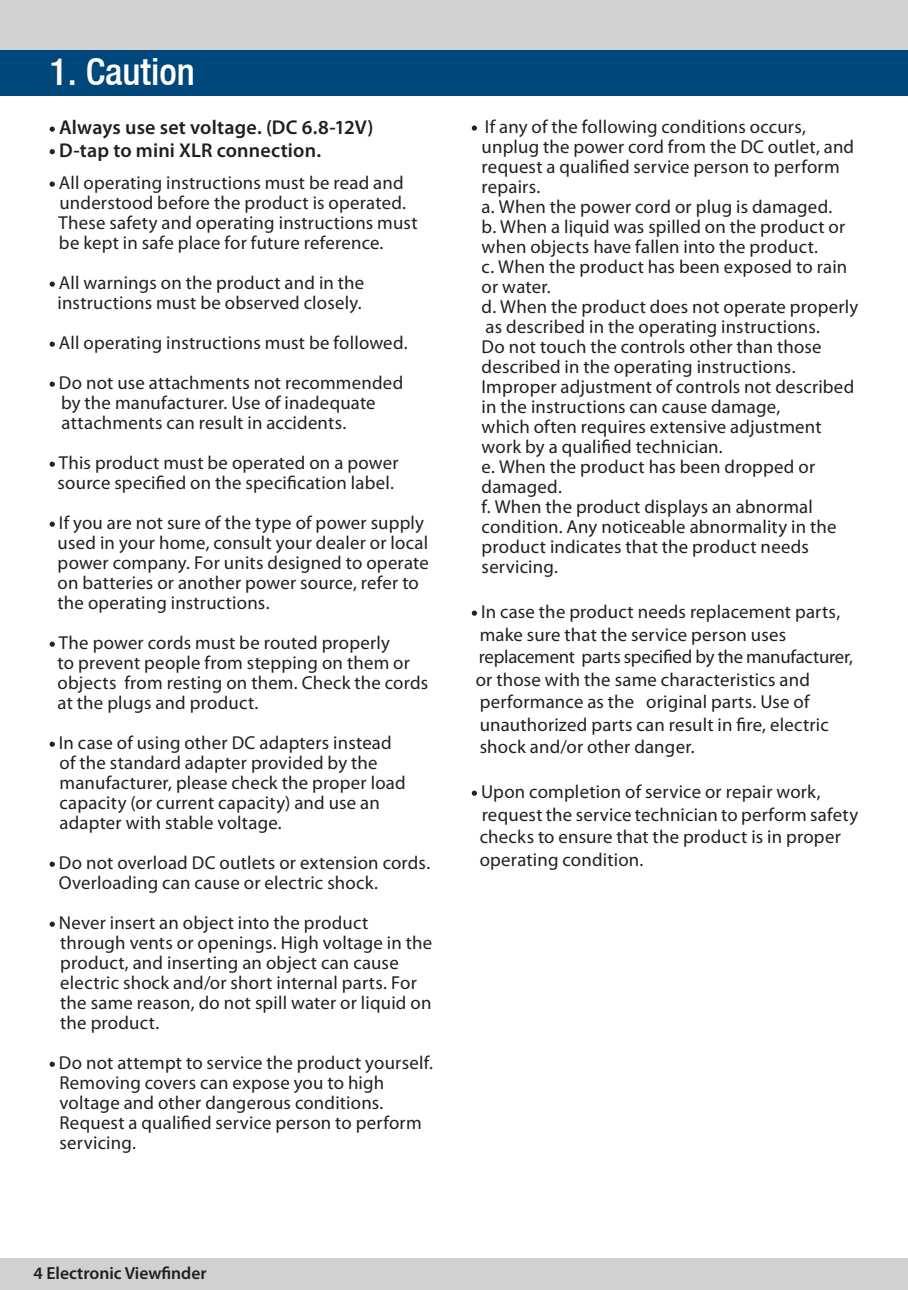
<style>
.page{position:relative;width:908px;height:1290px;background:#fff}
.page>*{position:absolute;margin:0;border:0;box-sizing:border-box;transform-origin:0 0}
.본문_영_top{font:500 condensed 37.5px "Helvetica Neue LT";color:#fff}
.myriad_pro_semibold{font:600 20px "Myriad Pro";letter-spacing:.01em;color:#231f20}
.본문영_Mariad{font:18.75px/20px "Myriad Pro";letter-spacing:.01em;color:#231f20}
.본문영문_mariad_pro{font:18.75px "Myriad Pro";letter-spacing:.01em;color:#231f20}
.본문영문_mariad_pro-2{font:18.75px "Myriad Pro";letter-spacing:-.015em;color:#231f20}
.t1{font:600 17.5px "Myriad Pro";color:#231f20}
.s1{font-weight:400;font-size:18.75px}
</style>
<div class="page">
<div style="left:0;top:1258px;width:907px;height:32px;background:#cfd1d2"></div>
<div style="left:0;top:35px;width:907px;height:61px;background:#00477b"></div>
<hr style="left:907px;top:35px;width:1px;height:61px;background:#00477b">
<div style="left:0;top:0;width:907px;height:50px;background:#cfd1d2"></div>
<svg style="left:50px;top:127px;width:5px;height:5px"></svg>
<svg style="left:50px;top:149px;width:5px;height:5px"></svg>
<svg style="left:50px;top:182px;width:5px;height:5px"></svg>
<svg style="left:50px;top:282px;width:5px;height:5px"></svg>
<svg style="left:50px;top:342px;width:5px;height:5px"></svg>
<svg style="left:50px;top:382px;width:5px;height:5px"></svg>
<svg style="left:50px;top:462px;width:5px;height:5px"></svg>
<svg style="left:50px;top:522px;width:5px;height:5px"></svg>
<svg style="left:50px;top:642px;width:5px;height:5px"></svg>
<svg style="left:50px;top:742px;width:5px;height:5px"></svg>
<svg style="left:50px;top:862px;width:5px;height:5px"></svg>
<svg style="left:50px;top:922px;width:5px;height:5px"></svg>
<svg style="left:50px;top:1062px;width:5px;height:5px"></svg>
<svg style="left:471px;top:125px;width:5px;height:6px"></svg>
<svg style="left:471px;top:610px;width:5px;height:6px"></svg>
<svg style="left:471px;top:790px;width:5px;height:6px"></svg>
<p class="본문_영_top" style="left:50px;top:49px;width:147px">1. Caution</p>
<p class="myriad_pro_semibold" style="left:50px;top:115px;width:325px"><span class="s1">•</span> Always use set voltage. (DC 6.8-12V)</p>
<p class="myriad_pro_semibold" style="left:50px;top:137px;width:273px"><span class="s1">•</span> D-tap to mini XLR connection.</p>
<p class="본문영_Mariad" style="left:50px;top:172px;width:358px;text-align:center">• All operating instructions must be read and understood before the product is operated.</p>
<p class="본문영_Mariad" style="left:58px;top:212px;width:360px">These safety and operating instructions must</p>
<p class="본문영_Mariad" style="left:59px;top:232px;width:326px">be kept in safe place for future reference.</p>
<p class="본문영_Mariad" style="left:50px;top:272px;width:316px;text-align:center">• All warnings on the product and in the instructions must be observed closely.</p>
<p class="본문영_Mariad" style="left:50px;top:332px;width:359px">• All operating instructions must be followed.</p>
<p class="본문영_Mariad" style="left:50px;top:372px;width:355px">• Do not use attachments not recommended</p>
<p class="본문영_Mariad" style="left:61px;top:392px;width:316px">by the manufacturer. Use of inadequate</p>
<p class="본문영_Mariad" style="left:62px;top:412px;width:286px">attachments can result in accidents.</p>
<p class="본문영_Mariad" style="left:50px;top:452px;width:350px">• This product must be operated on a power</p>
<p class="본문영_Mariad" style="left:58px;top:472px;width:338px">source specified on the specification label.</p>
<p class="본문영_Mariad" style="left:50px;top:512px;width:376px">• If you are not sure of the type of power supply</p>
<p class="본문영_Mariad" style="left:58px;top:532px;width:372px">used in your home, consult your dealer or local</p>
<p class="본문영_Mariad" style="left:58px;top:552px;width:372px">power company. For units designed to operate</p>
<p class="본문영_Mariad" style="left:58px;top:572px;width:362px">on batteries or another power source, refer to</p>
<p class="본문영_Mariad" style="left:58px;top:592px;width:213px">the operating instructions.</p>
<p class="본문영_Mariad" style="left:50px;top:632px;width:342px">• The power cords must be routed properly</p>
<p class="본문영_Mariad" style="left:58px;top:652px;width:354px">to prevent people from stepping on them or</p>
<p class="본문영_Mariad" style="left:58px;top:672px;width:372px">objects from resting on them. Check the cords</p>
<p class="본문영_Mariad" style="left:58px;top:692px;width:202px">at the plugs and product.</p>
<p class="본문영_Mariad" style="left:50px;top:732px;width:343px">• In case of using other DC adapters instead</p>
<p class="본문영_Mariad" style="left:60px;top:752px;width:319px">of the standard adapter provided by the</p>
<p class="본문영_Mariad" style="left:60px;top:772px;width:347px">manufacturer, please check the proper load</p>
<p class="본문영_Mariad" style="left:60px;top:792px;width:322px">capacity (or current capacity) and use an adapter with stable voltage.</p>
<p class="본문영_Mariad" style="left:50px;top:852px;width:382px">• Do not overload DC outlets or extension cords.</p>
<p class="본문영_Mariad" style="left:59px;top:872px;width:320px">Overloading can cause or electric shock.</p>
<p class="본문영_Mariad" style="left:60px;top:912px;width:373px;text-indent:-11px">• Never insert an object into the product through vents or openings. High voltage in the</p>
<p class="본문영_Mariad" style="left:60px;top:952px;width:340px">product, and inserting an object can cause</p>
<p class="본문영_Mariad" style="left:60px;top:972px;width:358px">electric shock and/or short internal parts. For</p>
<p class="본문영_Mariad" style="left:60px;top:992px;width:372px">the same reason, do not spill water or liquid on the product.</p>
<p class="본문영_Mariad" style="left:50px;top:1052px;width:384px">• Do not attempt to service the product yourself.</p>
<p class="본문영_Mariad" style="left:60px;top:1072px;width:363px">Removing covers can expose you to high voltage and other dangerous conditions.<br>Request a qualified service person to perform servicing.</p>
<p class="본문영_Mariad" style="left:481px;top:116px;width:374px;text-indent:-10px">• If any of the following conditions occurs, unplug the power cord from the DC outlet, and request a qualified service person to perform repairs.</p>
<p class="본문영_Mariad" style="left:481px;top:196px;width:352px">a. When the power cord or plug is damaged.</p>
<p class="본문영_Mariad" style="left:481px;top:216px;width:365px">b. When a liquid was spilled on the product or when objects have fallen into the product.</p>
<p class="본문영_Mariad" style="left:481px;top:256px;width:367px">c. When the product has been exposed to rain or water.</p>
<p class="본문영_Mariad" style="left:481px;top:296px;width:378px">d. When the product does not operate properly</p>
<p class="본문영_Mariad" style="left:485px;top:316px;width:336px">as described in the operating instructions.</p>
<p class="본문영_Mariad" style="left:481px;top:336px;width:341px">Do not touch the controls other than those described in the operating instructions.</p>
<p class="본문영_Mariad" style="left:481px;top:376px;width:374px">Improper adjustment of controls not described in the instructions can cause damage,</p>
<p class="본문영_Mariad" style="left:481px;top:416px;width:341px">which often requires extensive adjustment work by a qualified technician.</p>
<p class="본문영_Mariad" style="left:481px;top:456px;width:335px">e. When the product has been dropped or damaged.</p>
<p class="본문영_Mariad" style="left:481px;top:496px;width:356px">f. When the product displays an abnormal condition. Any noticeable abnormality in the</p>
<p class="본문영_Mariad" style="left:481px;top:536px;width:328px">product indicates that the product needs servicing.</p>
<p class="본문영문_mariad_pro" style="left:471px;top:600px;width:370px">• In case the product needs replacement parts,</p>
<p class="본문영문_mariad_pro" style="left:479px;top:623px;width:308px">make sure that the service person uses</p>
<p class="본문영문_mariad_pro-2" style="left:478px;top:645px;width:375px">replacement parts specified by the manufacturer,</p>
<p class="본문영문_mariad_pro" style="left:475px;top:668px;width:335px">or those with the same characteristics and</p>
<p class="본문영문_mariad_pro" style="left:479px;top:690px;width:331px">performance as the original parts. Use of</p>
<p class="본문영문_mariad_pro" style="left:479px;top:713px;width:350px">unauthorized parts can result in fire, electric</p>
<p class="본문영문_mariad_pro" style="left:479px;top:735px;width:216px">shock and/or other danger.</p>
<p class="본문영문_mariad_pro" style="left:471px;top:780px;width:350px">• Upon completion of service or repair work,</p>
<p class="본문영문_mariad_pro" style="left:481px;top:803px;width:378px">request the service technician to perform safety</p>
<p class="본문영문_mariad_pro" style="left:479px;top:825px;width:362px">checks to ensure that the product is in proper</p>
<p class="본문영문_mariad_pro" style="left:479px;top:848px;width:165px">operating condition.</p>
<p class="t1" style="left:34px;top:1261px;width:175px">4 Electronic Viewfinder</p>
</div>
